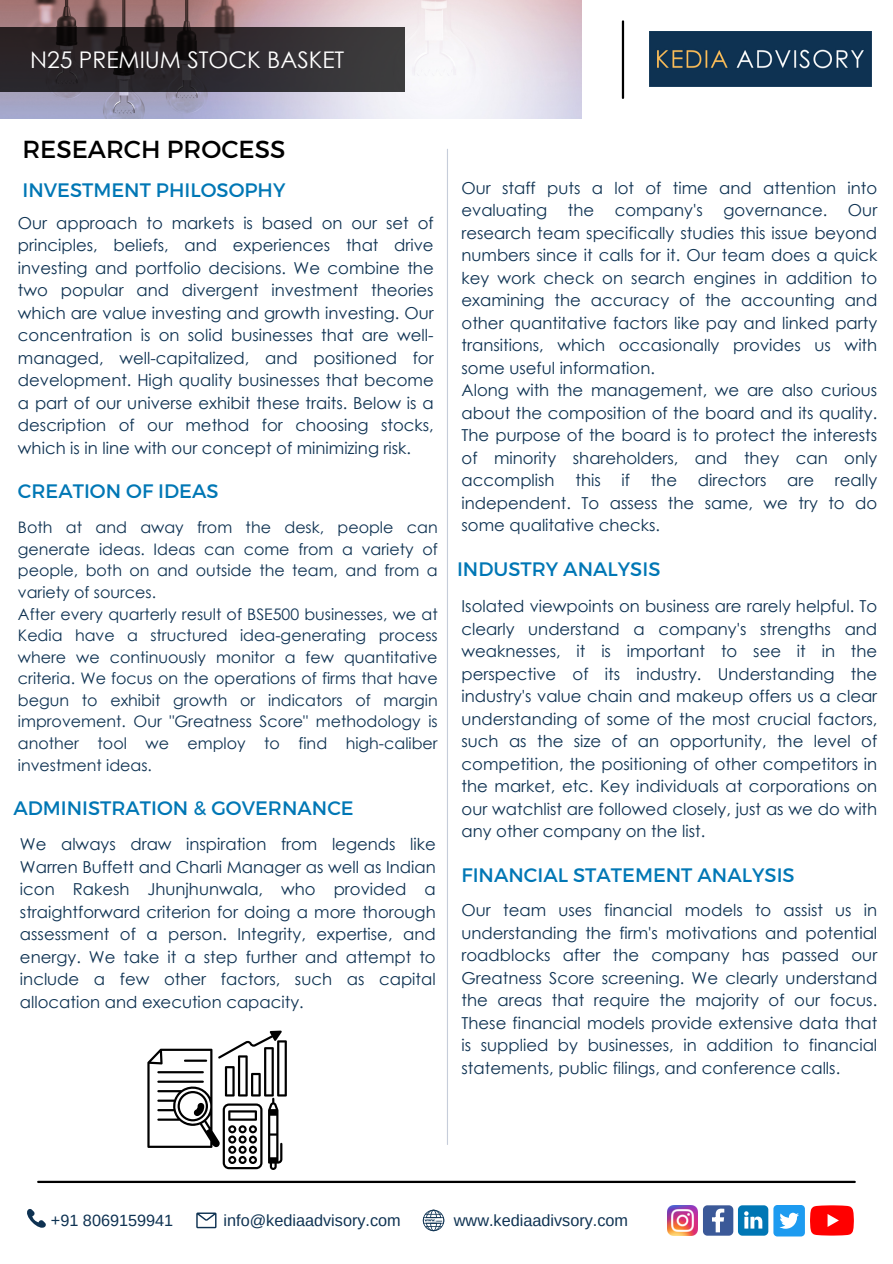
<style>
.page{position:relative;width:893px;height:1264px;background:#fff}
.page>*{position:absolute;margin:0;border:0;box-sizing:border-box;transform-origin:0 0}
.t1{font:24.6px "Montserrat";color:#000}
.t2{font:22.95px "Century Gothic";color:#fff}
.t3{font:19.5px "Montserrat";color:#0077b5}
.t4{font:16.5px/22.5px "Century Gothic";color:#0e3252;text-align:justify}
.t5{font:16.2px "Arimo";color:#0e3252}
.t6{font:15.9px/21.6px "Century Gothic";color:#0e3252;text-align:justify}
</style>
<div class="page">
<hr style="left:621px;top:21px;width:3px;height:77px;background:#000">
<img style="left:649px;top:32px;width:222px;height:55px">
<img style="left:667px;top:1205px;width:30px;height:30px">
<svg style="left:703px;top:1205px;width:65px;height:30px"></svg>
<div style="left:773px;top:1204px;width:31px;height:32px;background:#1d9bf0;border-radius:4px"></div>
<svg style="left:779px;top:1212px;width:20px;height:16px"></svg>
<svg style="left:810px;top:1205px;width:43px;height:30px"></svg>
<svg style="left:196px;top:1212px;width:20px;height:16px"></svg>
<svg style="left:423px;top:1209px;width:21px;height:22px"></svg>
<svg style="left:27px;top:1209px;width:19px;height:19px"></svg>
<hr style="left:38px;top:1180px;width:816px;height:2px;background:#000">
<hr style="left:447px;top:149px;width:1px;height:995px;background:#c6cdda">
<img style="left:0;top:0;width:581px;height:118px">
<svg style="left:0;top:27px;width:404px;height:65px;background:#2d292c"></svg>
<svg style="left:147px;top:1030px;width:140px;height:139px"></svg>
<p class="t2" style="left:30px;top:45px;width:316px">N25 PREMIUM STOCK BASKET</p>
<p class="t1" style="left:22px;top:133px;width:264px">RESEARCH PROCESS</p>
<p class="t3" style="left:22px;top:177px;width:264px">INVESTMENT PHILOSOPHY</p>
<p class="t4" style="left:18px;top:211px;width:417px">Our approach to markets is based on our set of principles, beliefs, and experiences that drive investing and portfolio decisions. We combine the two popular and divergent investment theories which are value investing and growth investing. Our concentration is on solid businesses that are well&shy;managed, well-capitalized, and positioned for development. High quality businesses that become a part of our universe exhibit these traits. Below is a description of our method for choosing stocks, which is in line with our concept of minimizing risk.</p>
<p class="t3" style="left:18px;top:479px;width:202px">CREATION OF IDEAS</p>
<p class="t4" style="left:461px;top:176px;width:417px">Our staff puts a lot of time and attention into evaluating the company's governance. Our research team specifically studies this issue beyond numbers since it calls for it. Our team does a quick key work check on search engines in addition to examining the accuracy of the accounting and other quantitative factors like pay and linked party transitions, which occasionally provides us with some useful information.</p>
<p class="t4" style="left:461px;top:378px;width:417px">Along with the management, we are also curious about the composition of the board and its quality.<br>The purpose of the board is to protect the interests of minority shareholders, and they can only accomplish</p>
<p class="t4" style="left:575px;top:468px;width:27px">this</p>
<p class="t4" style="left:621px;top:468px;width:10px">if</p>
<p class="t4" style="left:650px;top:468px;width:28px">the</p>
<p class="t4" style="left:697px;top:468px;width:70px">directors</p>
<p class="t4" style="left:787px;top:468px;width:28px">are</p>
<p class="t4" style="left:461px;top:468px;width:417px;text-align:right">really<br>independent. To assess the same, we try to do</p>
<p class="t6" style="left:18px;top:516px;width:421px">Both at and away from the desk, people can</p>
<p class="t4" style="left:461px;top:513px;width:200px">some qualitative checks.</p>
<p class="t6" style="left:18px;top:538px;width:421px">generate ideas. Ideas can come from a variety of people, both on and outside the team, and from a variety of sources.</p>
<p class="t6" style="left:18px;top:602px;width:421px">After every quarterly result of BSE500 businesses, we at Kedia have a structured idea-generating process where we continuously monitor a few quantitative criteria. We focus on the operations of firms that have begun to exhibit growth or indicators of margin improvement. Our "Greatness Score" methodology is another tool we employ to find high-caliber investment ideas.</p>
<p class="t3" style="left:457px;top:556px;width:205px">INDUSTRY ANALYSIS</p>
<p class="t4" style="left:461px;top:594px;width:417px">Isolated viewpoints on business are rarely helpful. To clearly understand a company's strengths and weaknesses, it is important to see it in the perspective of its industry. Understanding the industry's value chain and makeup offers us a clear understanding of some of the most crucial factors, such as the size of an opportunity, the level of competition, the positioning of other competitors in the market, etc. Key individuals at corporations on our watchlist are followed closely, just as we do with any other company on the list.</p>
<p class="t3" style="left:461px;top:862px;width:335px">FINANCIAL STATEMENT ANALYSIS</p>
<p class="t4" style="left:461px;top:898px;width:417px">Our team uses financial models to assist us in understanding the firm's motivations and potential roadblocks after the company has passed our Greatness Score screening. We clearly understand the areas that require the majority of our focus.<br>These financial models provide extensive data that is supplied by businesses, in addition to financial statements, public filings, and conference calls.</p>
<p class="t3" style="left:13px;top:795px;width:342px">ADMINISTRATION &amp; GOVERNANCE</p>
<p class="t4" style="left:20px;top:832px;width:417px">We always draw inspiration from legends like Warren Buffett and Charli Manager as well as Indian icon Rakesh Jhunjhunwala, who provided a straightforward criterion for doing a more thorough assessment of a person. Integrity, expertise, and energy. We take it a step further and attempt to include a few other factors, such as capital allocation and execution capacity.</p>
<p class="t5" style="left:51px;top:1211px;width:124px">+91 8069159941</p>
<p class="t5" style="left:223px;top:1211px;width:179px">info@kediaadvisory.com</p>
<p class="t5" style="left:454px;top:1211px;width:176px">www.kediaadivsory.com</p>
</div>
